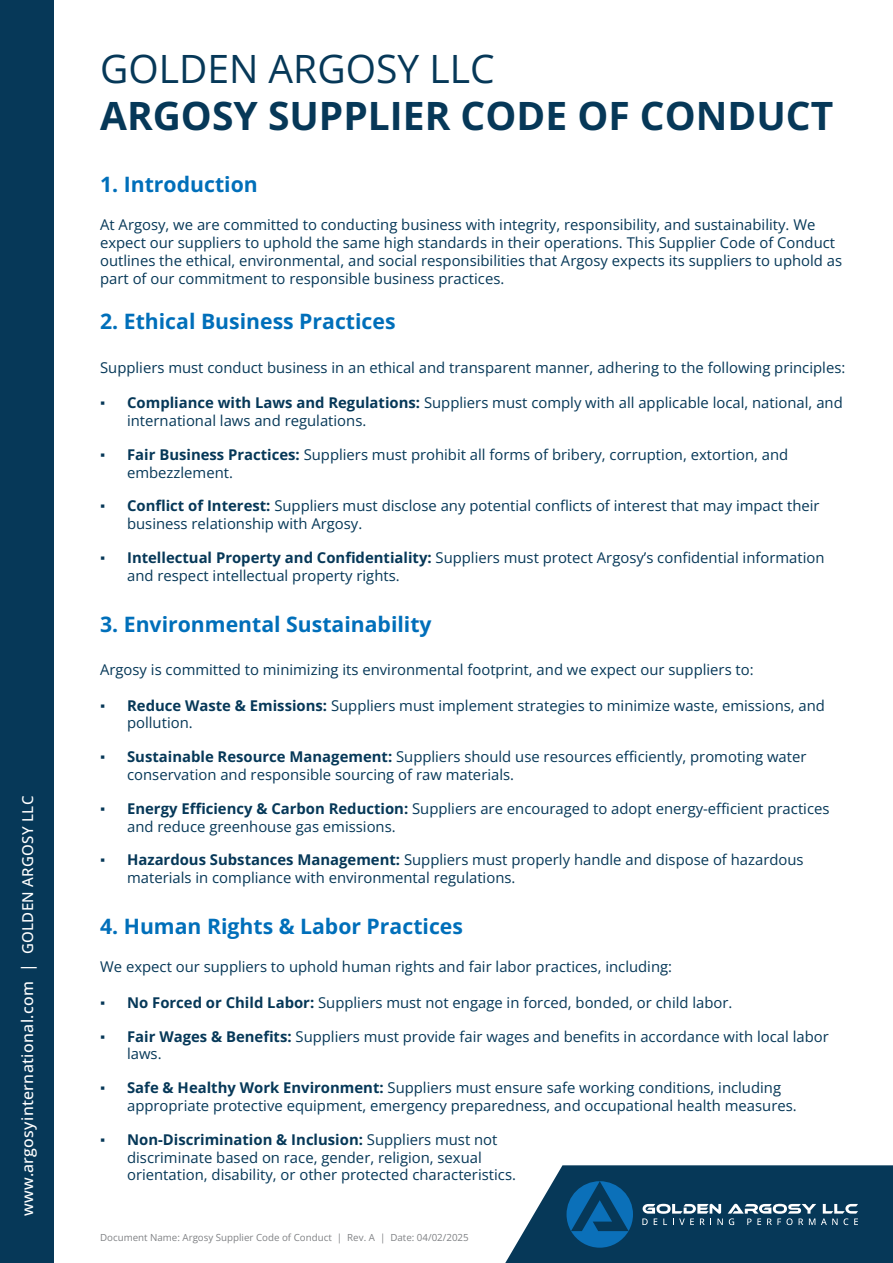
<style>
.page{position:relative;width:893px;height:1263px;background:#fff}
.page>*{position:absolute;margin:0;border:0;box-sizing:border-box;transform-origin:0 0}
.t1{font:700 39px "Open Sans";color:#063858}
.t2{font:39px "Open Sans";color:#063858}
.t3{font:700 21.15px "Open Sans";color:#006fba}
.t4{font:500 15.9px "Open Sans";letter-spacing:.02em;color:#fff}
.t5{font:14.85px/17.9px "Open Sans";color:#063858}
.t6{font:9.75px "Open Sans";color:#808285}
.s1{font-size:15px}
.s2{font-family:"Times New Roman"}
.s3{font-weight:700}
</style>
<div class="page">
<div style="left:0;top:0;width:53px;height:1263px;background:#063858"></div>
<svg style="left:505px;top:1165px;width:388px;height:98px;background:#225271"></svg>
<p class="t4" style="left:16px;top:1216px;width:422px;rotate:-90deg">www.argosyinternational.com | <span class="s1">GOLDEN ARGOSY LLC</span></p>
<h1 class="t2" style="left:100px;top:42px;width:396px">GOLDEN ARGOSY LLC</h1>
<h1 class="t1" style="left:100px;top:88px;width:735px">ARGOSY SUPPLIER CODE OF CONDUCT</h1>
<h2 class="t3" style="left:100px;top:169px;width:159px">1. Introduction</h2>
<p class="t5" style="left:100px;top:215px;width:744px">At Argosy, we are committed to conducting business with integrity, responsibility, and sustainability. We expect our suppliers to uphold the same high standards in their operations. This Supplier Code of Conduct outlines the ethical, environmental, and social responsibilities that Argosy expects its suppliers to uphold as part of our commitment to responsible business practices.</p>
<h2 class="t3" style="left:100px;top:307px;width:297px">2. Ethical Business Practices</h2>
<p class="t5" style="left:100px;top:358px;width:747px">Suppliers must conduct business in an ethical and transparent manner, adhering to the following principles:</p>
<p class="t5" style="left:127px;top:394px;width:717px;text-indent:-27px"><span class="s2">▪</span> <span class="s3">Compliance with Laws and Regulations:</span> Suppliers must comply with all applicable local, national, and international laws and regulations.</p>
<p class="t5" style="left:127px;top:445px;width:663px;text-indent:-27px"><span class="s2">▪</span> <span class="s3">Fair Business Practices:</span> Suppliers must prohibit all forms of bribery, corruption, extortion, and embezzlement.</p>
<p class="t5" style="left:127px;top:497px;width:694px;text-indent:-27px"><span class="s2">▪</span> <span class="s3">Conflict of Interest:</span> Suppliers must disclose any potential conflicts of interest that may impact their business relationship with Argosy.</p>
<p class="t5" style="left:127px;top:548px;width:699px;text-indent:-27px"><span class="s2">▪</span> <span class="s3">Intellectual Property and Confidentiality:</span> Suppliers must protect Argosy’s confidential information and respect intellectual property rights.</p>
<h2 class="t3" style="left:100px;top:609px;width:333px">3. Environmental Sustainability</h2>
<p class="t5" style="left:100px;top:660px;width:655px">Argosy is committed to minimizing its environmental footprint, and we expect our suppliers to:</p>
<p class="t5" style="left:127px;top:696px;width:699px;text-indent:-27px"><span class="s2">▪</span> <span class="s3">Reduce Waste &amp; Emissions:</span> Suppliers must implement strategies to minimize waste, emissions, and pollution.</p>
<p class="t5" style="left:127px;top:747px;width:681px;text-indent:-27px"><span class="s2">▪</span> <span class="s3">Sustainable Resource Management:</span> Suppliers should use resources efficiently, promoting water conservation and responsible sourcing of raw materials.</p>
<p class="t5" style="left:127px;top:799px;width:704px;text-indent:-27px"><span class="s2">▪</span> <span class="s3">Energy Efficiency &amp; Carbon Reduction:</span> Suppliers are encouraged to adopt energy-efficient practices and reduce greenhouse gas emissions.</p>
<p class="t5" style="left:127px;top:851px;width:678px;text-indent:-27px"><span class="s2">▪</span> <span class="s3">Hazardous Substances Management:</span> Suppliers must properly handle and dispose of hazardous materials in compliance with environmental regulations.</p>
<h2 class="t3" style="left:100px;top:911px;width:364px">4. Human Rights &amp; Labor Practices</h2>
<p class="t5" style="left:100px;top:957px;width:573px">We expect our suppliers to uphold human rights and fair labor practices, including:</p>
<p class="t5" style="left:100px;top:993px;width:634px"><span class="s2">▪</span> <span class="s3">No Forced or Child Labor:</span> Suppliers must not engage in forced, bonded, or child labor.</p>
<p class="t5" style="left:127px;top:1027px;width:703px;text-indent:-27px"><span class="s2">▪</span> <span class="s3">Fair Wages &amp; Benefits:</span> Suppliers must provide fair wages and benefits in accordance with local labor laws.</p>
<p class="t5" style="left:127px;top:1078px;width:671px;text-indent:-27px"><span class="s2">▪</span> <span class="s3">Safe &amp; Healthy Work Environment:</span> Suppliers must ensure safe working conditions, including appropriate protective equipment, emergency preparedness, and occupational health measures.</p>
<p class="t5" style="left:127px;top:1130px;width:390px;text-indent:-27px"><span class="s2">▪</span> <span class="s3">Non-Discrimination &amp; Inclusion:</span> Suppliers must not discriminate based on race, gender, religion, sexual orientation, disability, or other protected characteristics.</p>
<p class="t6" style="left:100px;top:1230px;width:370px">Document Name: Argosy Supplier Code of Conduct | Rev. A | Date: 04/02/2025</p>
</div>
